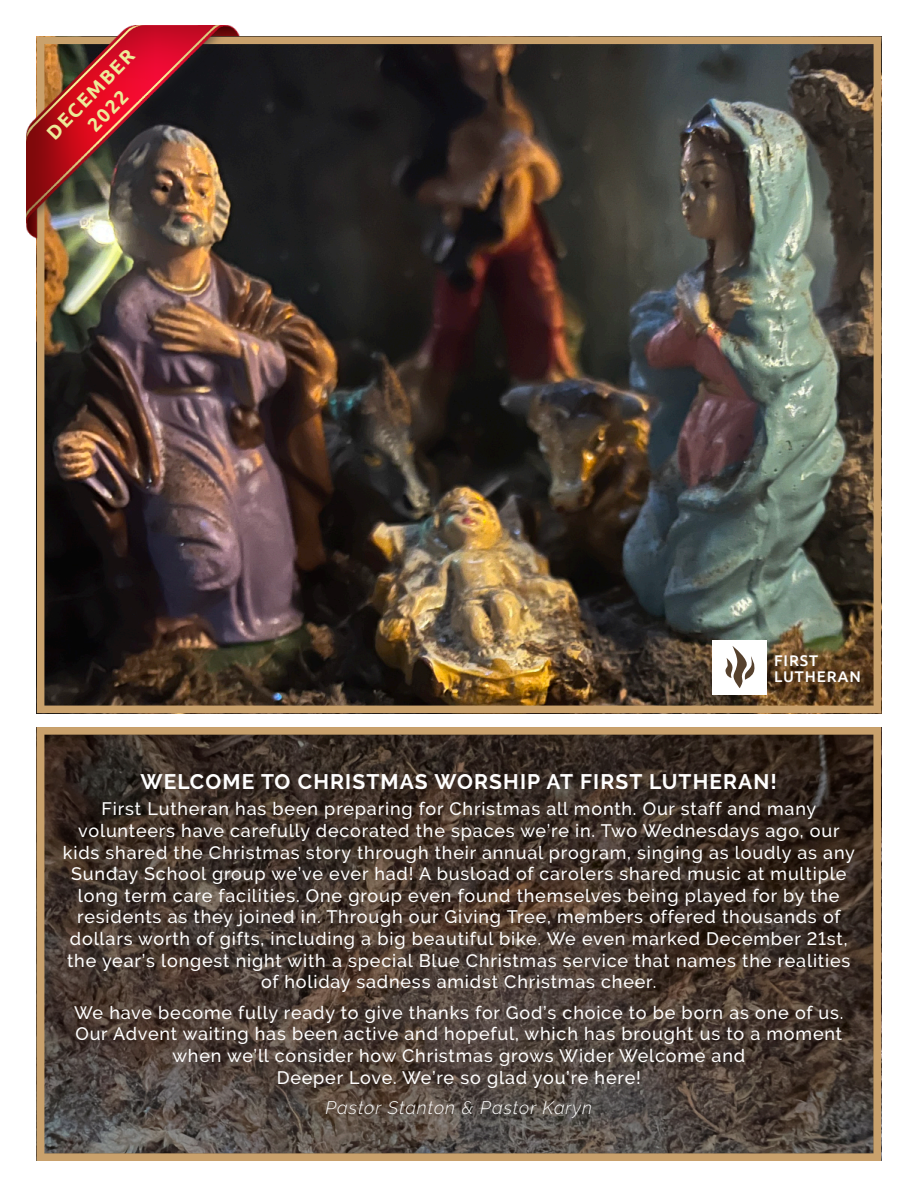
<style>
.page{position:relative;width:918px;height:1188px;background:#fff}
.page>*{position:absolute;margin:0;border:0;box-sizing:border-box;transform-origin:0 0}
.t1{font:700 21px "Raleway";letter-spacing:.055em;color:#fff}
.t2{font:700 19.5px/24px "Ubuntu";color:#edeb98;text-align:center}
.t3{font:500 18px/21.6px "Raleway";letter-spacing:.045em;color:#fff;text-align:center}
.t4{font:italic 300 18px "Raleway";letter-spacing:.055em;color:#fff}
.t5{font:500 15.45px/15.9px "Ubuntu";letter-spacing:.06em;color:#fff}
</style>
<div class="page">
<img style="left:37px;top:37px;width:844px;height:676px">
<img style="left:26px;top:26px;width:214px;height:213px">
<img style="left:26px;top:25px;width:202px;height:201px">
<img style="left:26px;top:88px;width:200px;height:136px">
<img style="left:83px;top:25px;width:143px;height:63px">
<img style="left:26px;top:26px;width:195px;height:194px">
<div style="left:713px;top:641px;width:54px;height:54px;background:#fff"></div>
<svg style="left:725px;top:646px;width:30px;height:42px"></svg>
<svg style="left:37px;top:727px;width:844px;height:434px;background:#4b3d33"></svg>
<p class="t2" style="left:42px;top:128px;width:118px;rotate:-46deg">DECEMBER<br>2022</p>
<p class="t5" style="left:774px;top:653px;width:88px">FIRST<br>LUTHERAN</p>
<p class="t1" style="left:140px;top:769px;width:638px">WELCOME TO CHRISTMAS WORSHIP AT FIRST LUTHERAN!</p>
<p class="t3" style="left:63px;top:798px;width:794px">First Lutheran has been preparing for Christmas all month. Our staff and many volunteers have carefully decorated the spaces we’re in. Two Wednesdays ago, our kids shared the Christmas story through their annual program, singing as loudly as any Sunday School group we’ve ever had! A busload of carolers shared music at multiple long term care facilities. One group even found themselves being played for by the residents as they joined in. Through our Giving Tree, members offered thousands of dollars worth of gifts, including a big beautiful bike. We even marked December 21st, the year’s longest night with a special Blue Christmas service that names the realities of holiday sadness amidst Christmas cheer.</p>
<p class="t3" style="left:74px;top:1002px;width:771px">We have become fully ready to give thanks for God’s choice to be born as one of us.<br>Our Advent waiting has been active and hopeful, which has brought us to a moment when we’ll consider how Christmas grows Wider Welcome and<br>Deeper Love. We’re so glad you’re here!</p>
<p class="t4" style="left:325px;top:1097px;width:268px">Pastor Stanton &amp; Pastor Karyn</p>
</div>
